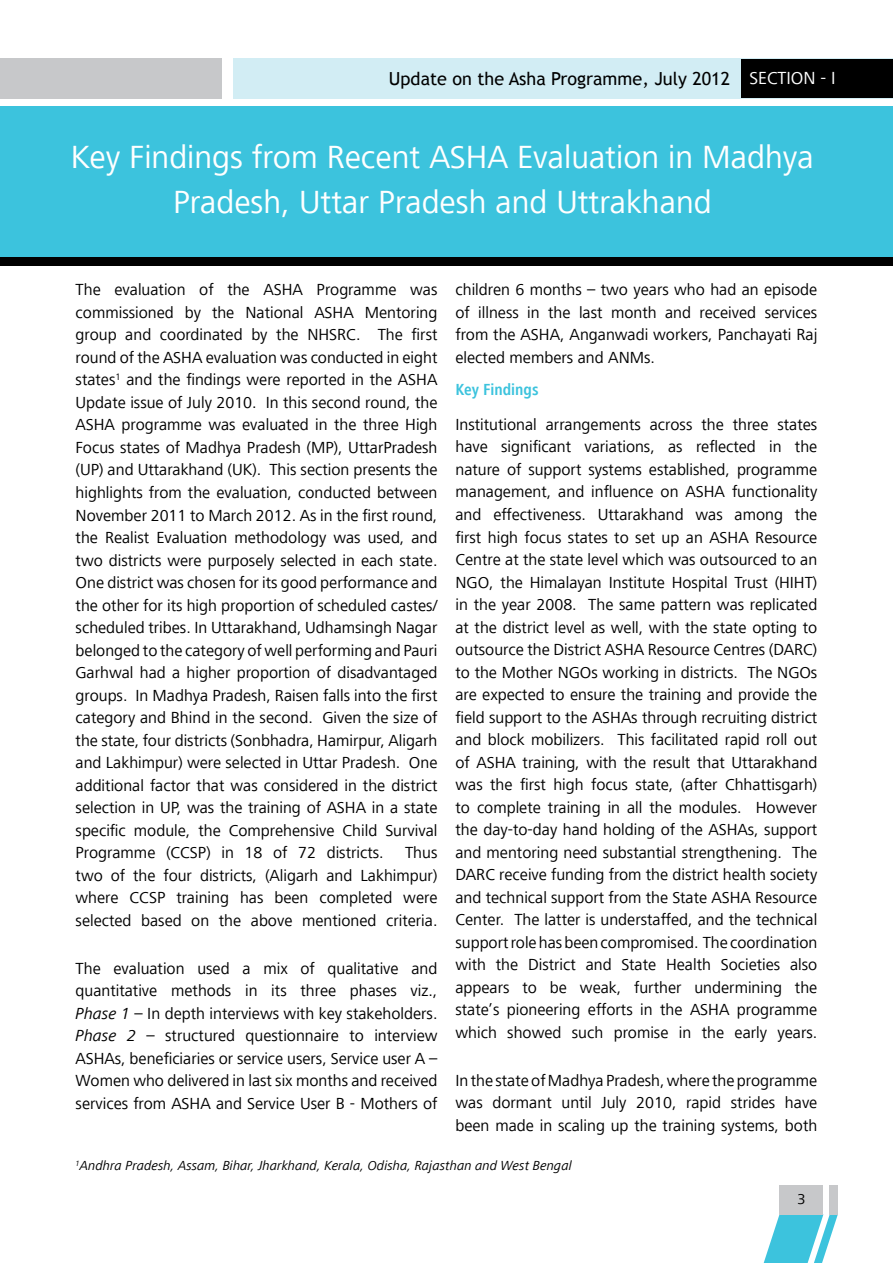
<style>
.page{position:relative;width:893px;height:1263px;background:#fff}
.page>*{position:absolute;margin:0;border:0;box-sizing:border-box;transform-origin:0 0}
.t1{font:33px/45px "Frutiger Next LT";color:#fff;text-align:center}
.t2{font:18px "Trebuchet MS";color:#000}
.t3{font:18px "Frutiger Next LT";color:#fff}
.t4{font:16.5px/22.5px "Frutiger Next LT";color:#000;text-align:justify}
.t5{font:700 condensed 16.5px "Frutiger Next LT";color:#3cc3dd}
.t6{font:15px "Frutiger Next LT";color:#000}
.t7{font:italic 13.5px "Frutiger Next LT";color:#000}
.s1{font-style:italic}
</style>
<div class="page">
<div style="left:234px;top:58px;width:659px;height:41px;background:#d2edf4"></div>
<div style="left:0;top:58px;width:221px;height:41px;background:#c7c8ca"></div>
<div style="left:779px;top:1185px;width:44px;height:29px;background:#c7c8ca"></div>
<svg style="left:764px;top:1214px;width:74px;height:49px"></svg>
<div style="left:830px;top:1185px;width:8px;height:29px;background:#c7c8ca"></div>
<div style="left:0;top:249px;width:893px;height:17px;background:#000"></div>
<div style="left:0;top:106px;width:893px;height:151px;background:#3cc3dd"></div>
<div style="left:742px;top:59px;width:151px;height:39px;background:#000"></div>
<p class="t2" style="left:389px;top:68px;width:343px">Update on the Asha Programme, July 2012</p>
<p class="t3" style="left:750px;top:68px;width:84px">Section - I</p>
<h1 class="t1" style="left:71px;top:135px;width:744px">Key Findings from Recent ASHA Evaluation in Madhya<br>Pradesh, Uttar Pradesh and Uttrakhand</h1>
<p class="t4" style="left:76px;top:279px;width:363px">The evaluation of the ASHA Programme was commissioned by the National ASHA Mentoring group and coordinated by the NHSRC. The first round of the ASHA evaluation was conducted in eight states<sup>1</sup> and the findings were reported in the ASHA Update issue of July 2010. I n this second round, the ASHA programme was evaluated in the three High Focus states of Madhya Pradesh (MP), UttarPradesh (UP) and Uttarakhand (UK). This section presents the highlights from the evaluation, conducted between November 2011 to March 2012. As in the first round, the Realist Evaluation methodology was used, and two districts were purposely selected in each state.<br>One district was chosen for its good performance and the other for its high proportion of scheduled castes/ scheduled tribes. In Uttarakhand, Udhamsingh Nagar belonged to the category of well performing and Pauri Garhwal had a higher proportion of disadvantaged groups. In Madhya Pradesh, Raisen falls into the first category and Bhind in the second. Given the size of the state, four districts (Sonbhadra, Hamirpur, Aligarh and Lakhimpur) were selected in Uttar Pradesh. One additional factor that was considered in the district selection in UP, was the training of ASHA in a state specific module, the Comprehensive Child Survival Programme (CCSP) in 18 of 72 districts.</p>
<p class="t4" style="left:76px;top:841px;width:363px;text-indent:329px">Thus two of the four districts, (Aligarh and Lakhimpur) where CCSP training has been completed were selected based on the above mentioned criteria.</p>
<p class="t4" style="left:76px;top:957px;width:363px">The evaluation used a mix of qualitative and quantitative methods in its three phases viz., <span class="s1">Phase 1</span> – I n depth interviews with key stakeholders.<br><span class="s1">Phase 2</span> – structured questionnaire to interview ASHAs, beneficiaries or service users, Service user A – Women who delivered in last six months and received services from ASHA and Service User B - Mothers of</p>
<p class="t4" style="left:455px;top:279px;width:363px">children 6 months – two years who had an episode of illness in the last month and received services from the ASHA, Anganwadi workers, Panchayati Raj elected members and ANMs.</p>
<p class="t5" style="left:455px;top:380px;width:84px">Key Findings</p>
<p class="t4" style="left:455px;top:413px;width:363px">I nstitutional arrangements across the three states have significant variations, as reflected in the nature of support systems established, programme management, and influence on ASHA functionality and effectiveness. Uttarakhand was among the first high focus states to set up an ASHA Resource Centre at the state level which was outsourced to an N GO, the Himalayan I nstitute Hospital Trust (HI HT) in the year 2008. The same pattern was replicated at the district level as well, with the state opting to outsource the District ASHA Resource Centres (DARC) to the Mother NGOs working in districts. The NGOs are expected to ensure the training and provide the field support to the ASHAs through recruiting district and block mobilizers. This facilitated rapid roll out of ASHA training, with the result that Uttarakhand was the first high focus state, (after Chhattisgarh) to complete training in all the modules. However the day-to-day hand holding of the ASHAs, support and mentoring need substantial strengthening. The DARC receive funding from the district health society and technical support from the State ASHA Resource Center. The latter is understaffed, and the technical support role has been compromised. The coordination with the District and State Health Societies also appears to be weak, further undermining the state’s pioneering efforts in the ASHA programme which showed such promise in the early years.</p>
<p class="t4" style="left:455px;top:1069px;width:363px">I n the state of Madhya Pradesh, where the programme was dormant until July 2010, rapid strides have been made in scaling up the training systems, both</p>
<p class="t7" style="left:76px;top:1158px;width:498px"><sup>1</sup>Andhra Pradesh, Assam, Bihar, Jharkhand, Kerala, Odisha, Rajasthan and West Bengal</p>
<p class="t6" style="left:797px;top:1191px;width:10px">3</p>
</div>
